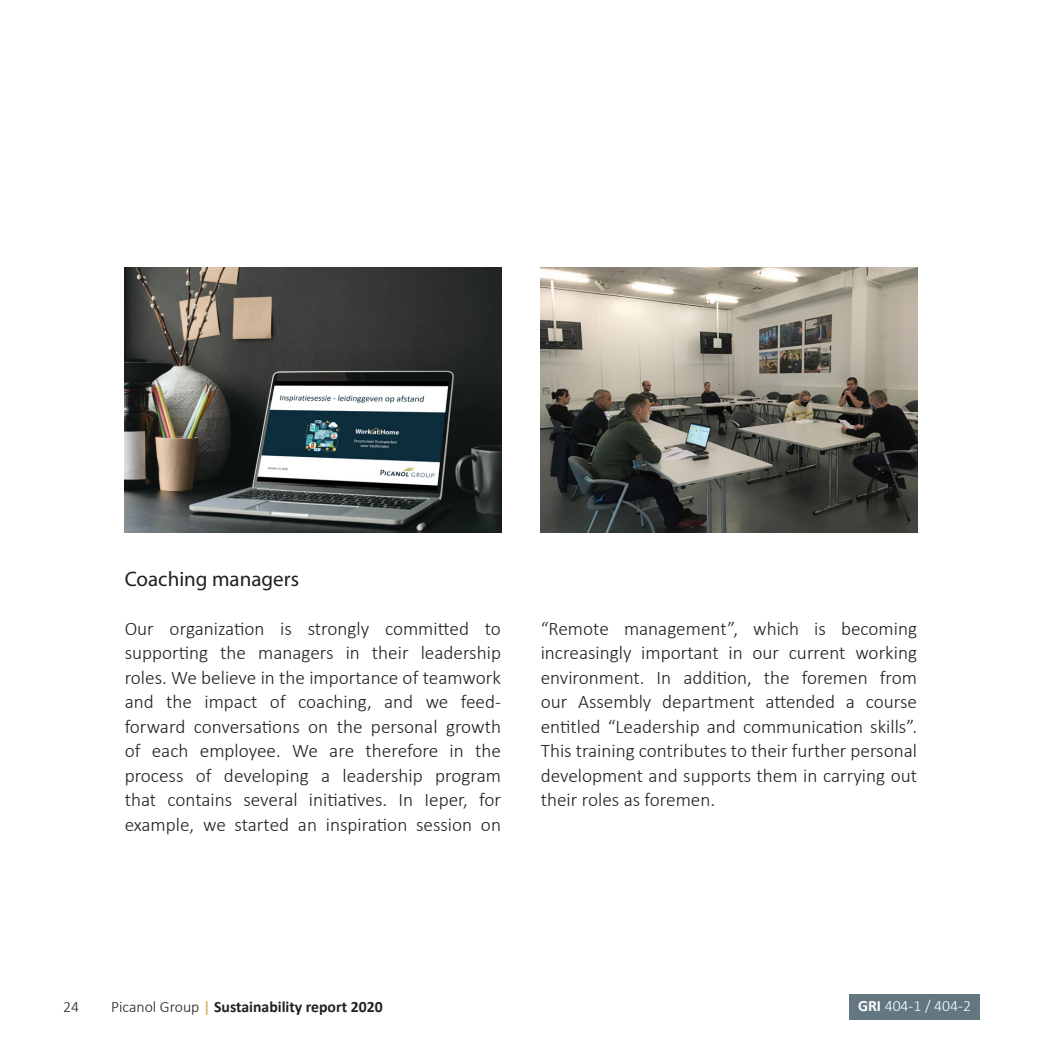
<style>
.page{position:relative;width:1042px;height:1042px;background:#fff}
.page>*{position:absolute;margin:0;border:0;box-sizing:border-box;transform-origin:0 0}
.t1{font:21px "Myriad Pro";color:#231f20}
.t2{font:300 19.25px/24.5px "Calibri";color:#231f20;text-align:justify}
.t3{font:700 15.75px "Calibri";color:#231f20}
.t4{font:300 15.75px "Calibri";color:#fff}
.t5{font:300 15.75px "Calibri";color:#231f20}
.s1{font-weight:300}
.s2{color:#d4be73}
.s3{font-weight:700}
</style>
<div class="page">
<img style="left:125px;top:268px;width:376px;height:264px">
<img style="left:541px;top:268px;width:376px;height:264px">
<div style="left:849px;top:994px;width:130px;height:25px;background:#637780"></div>
<p class="t1" style="left:125px;top:566px;width:176px">Coaching managers</p>
<p class="t2" style="left:125px;top:616px;width:378px">Our organization is strongly committed to supporting the managers in their leadership roles. We believe in the importance of teamwork and the impact of coaching, and we feed&shy;forward conversations on the personal growth of each employee. We are therefore in the process of developing a leadership program that contains several initiatives. In Ieper, for example, we started an inspiration session on</p>
<p class="t2" style="left:541px;top:616px;width:378px">“Remote management”, which is becoming increasingly important in our current working environment. In addition, the foremen from our Assembly department attended a course entitled “Leadership and communication skills”.<br>This training contributes to their further personal development and supports them in carrying out their roles as foremen.</p>
<p class="t5" style="left:63px;top:997px;width:17px">24</p>
<p class="t3" style="left:111px;top:995px;width:273px"><span class="s1">Picanol Group</span> <span class="s2">|</span> Sustainability report 2020</p>
<p class="t4" style="left:858px;top:995px;width:115px"><span class="s3">GRI</span> 404-1 / 404-2</p>
</div>
